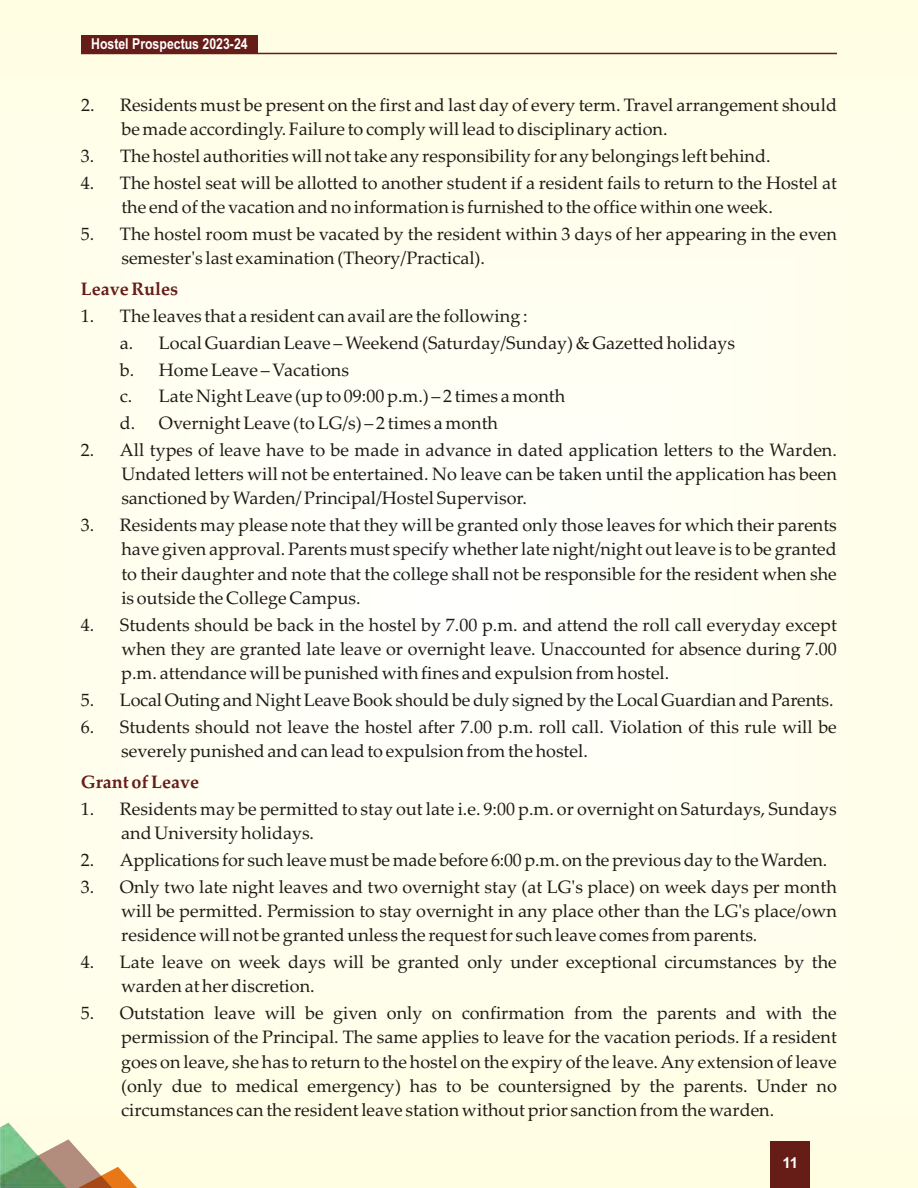
<style>
.page{position:relative;width:918px;height:1188px;background:#fffeed}
.page>*{position:absolute;margin:0;border:0;box-sizing:border-box;transform-origin:0 0}
.t1{font:18px/24.3px "Palatino Linotype";color:#1f1a17}
.t2{font:700 18px "Palatino Linotype";color:#661c17}
.t3{font:700 15px "Arial Narrow";color:#fff}
.t4{font:700 15px "Arial";color:#fff}
</style>
<div class="page">
<div style="left:770px;top:1141px;width:40px;height:47px;background:#661c17"></div>
<div style="left:81px;top:35px;width:177px;height:18px;background:#661c17"></div>
<hr style="left:81px;top:53px;width:756px;height:1px;background:#661c17">
<svg style="left:145px;top:1174px;width:16px;height:14px"></svg>
<img style="left:88px;top:1161px;width:57px;height:27px">
<img style="left:0;top:1123px;width:88px;height:65px">
<p class="t3" style="left:91px;top:38px;width:158px">Hostel Prospectus 2023-24</p>
<p class="t1" style="left:121px;top:95px;width:717px;text-indent:-40px">2. Residents must be present on the first and last day of every term. Travel arrangement should be made accordingly. Failure to comply will lead to disciplinary action.</p>
<p class="t1" style="left:81px;top:146px;width:691px">3. The hostel authorities will not take any responsibility for any belongings left behind.</p>
<p class="t1" style="left:121px;top:172px;width:717px;text-indent:-40px">4. The hostel seat will be allotted to another student if a resident fails to return to the Hostel at the end of the vacation and no information is furnished to the office within one week.</p>
<p class="t1" style="left:121px;top:223px;width:717px;text-indent:-40px">5. The hostel room must be vacated by the resident within 3 days of her appearing in the even semester's last examination (Theory/Practical).</p>
<p class="t2" style="left:81px;top:282px;width:99px">Leave Rules</p>
<p class="t1" style="left:120px;top:305px;width:617px;line-height:26.7px;text-indent:-39px">1. The leaves that a resident can avail are the following :<br>a. Local Guardian Leave – Weekend (Saturday/Sunday) &amp; Gazetted holidays b. Home Leave – Vacations<br>c. Late Night Leave (up to 09:00 p.m.) – 2 times a month<br>d. Overnight Leave (to LG/s) – 2 times a month</p>
<p class="t1" style="left:121px;top:440px;width:717px;text-align:justify;text-indent:-40px">2. All types of leave have to be made in advance in dated application letters to the Warden.<br>Undated letters will not be entertained. No leave can be taken until the application has been sanctioned by Warden/ Principal/Hostel Supervisor.</p>
<p class="t1" style="left:121px;top:515px;width:717px;text-align:justify;text-indent:-40px">3. Residents may please note that they will be granted only those leaves for which their parents have given approval. Parents must specify whether late night/night out leave is to be granted to their daughter and note that the college shall not be responsible for the resident when she is outside the College Campus.</p>
<p class="t1" style="left:121px;top:614px;width:717px;text-align:justify;text-indent:-40px">4. Students should be back in the hostel by 7.00 p.m. and attend the roll call everyday except when they are granted late leave or overnight leave. Unaccounted for absence during 7.00 p.m. attendance will be punished with fines and expulsion from hostel.</p>
<p class="t1" style="left:81px;top:690px;width:754px">5. Local Outing and Night Leave Book should be duly signed by the Local Guardian and Parents.</p>
<p class="t1" style="left:121px;top:716px;width:717px;text-indent:-40px">6. Students should not leave the hostel after 7.00 p.m. roll call. Violation of this rule will be severely punished and can lead to expulsion from the hostel.</p>
<p class="t2" style="left:81px;top:775px;width:120px">Grant of Leave</p>
<p class="t1" style="left:121px;top:799px;width:717px;text-indent:-40px">1. Residents may be permitted to stay out late i.e. 9:00 p.m. or overnight on Saturdays, Sundays and University holidays.</p>
<p class="t1" style="left:81px;top:850px;width:748px">2. Applications for such leave must be made before 6:00 p.m. on the previous day to the Warden.</p>
<p class="t1" style="left:121px;top:877px;width:717px;text-align:justify;text-indent:-40px">3. Only two late night leaves and two overnight stay (at LG's place) on week days per month will be permitted. Permission to stay overnight in any place other than the LG's place/own residence will not be granted unless the request for such leave comes from parents.</p>
<p class="t1" style="left:121px;top:952px;width:717px;text-indent:-40px">4. Late leave on week days will be granted only under exceptional circumstances by the warden at her discretion.</p>
<p class="t1" style="left:121px;top:1003px;width:717px;text-align:justify;text-indent:-40px">5. Outstation leave will be given only on confirmation from the parents and with the permission of the Principal. The same applies to leave for the vacation periods. If a resident goes on leave, she has to return to the hostel on the expiry of the leave. Any extension of leave (only due to medical emergency) has to be countersigned by the parents. Under no circumstances can the resident leave station without prior sanction from the warden.</p>
<p class="t4" style="left:782px;top:1157px;width:17px">11</p>
</div>
